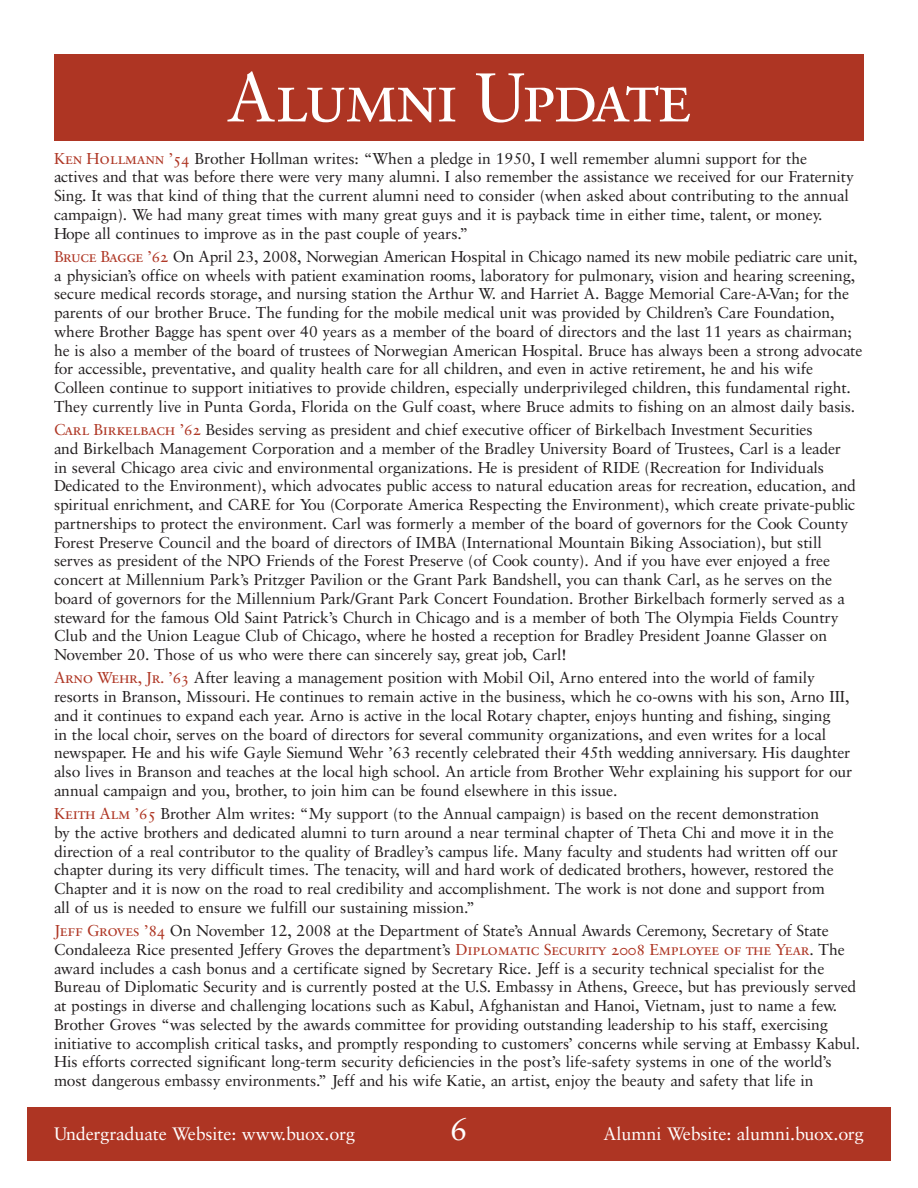
<style>
.page{position:relative;width:918px;height:1188px;background:#fff}
.page>*{position:absolute;margin:0;border:0;box-sizing:border-box;transform-origin:0 0}
.t1{font:69px "Sabon Roman SC";letter-spacing:-.04em;color:#fff}
.t2{font:31.5px "Sabon";color:#fff}
.t3{font:18px "Sabon";color:#fff}
.t4{font:15.75px/18.8px "Sabon";color:#231f20}
.s1{font-family:"Sabon Roman SC";color:#ae3523}
</style>
<div class="page">
<div style="left:27px;top:1107px;width:864px;height:54px;background:#ae3523"></div>
<div style="left:54px;top:54px;width:810px;height:87px;background:#ae3523"></div>
<h1 class="t1" style="left:226px;top:69px;width:467px">Alumni Update</h1>
<p class="t4" style="left:54px;top:150px;width:802px"><span class="s1">Ken Hollmann ’54</span> Brother Hollman writes: “When a pledge in 1950, I well remember alumni support for the actives and that was before there were very many alumni. I also remember the assistance we received for our Fraternity Sing. It was that kind of thing that the current alumni need to consider (when asked about contributing to the annual campaign). We had many great times with many great guys and it is payback time in either time, talent, or money.<br>Hope all continues to improve as in the past couple of years.”</p>
<p class="t4" style="left:54px;top:248px;width:810px"><span class="s1">Bruce Bagge ’62</span> On April 23, 2008, Norwegian American Hospital in Chicago named its new mobile pediatric care unit, a physician’s office on wheels with patient examination rooms, laboratory for pulmonary, vision and hearing screening, secure medical records storage, and nursing station the Arthur W. and Harriet A. Bagge Memorial Care-A-Van; for the parents of our brother Bruce. The funding for the mobile medical unit was provided by Children’s Care Foundation, where Brother Bagge has spent over 40 years as a member of the board of directors and the last 11 years as chairman; he is also a member of the board of trustees of Norwegian American Hospital. Bruce has always been a strong advocate for accessible, preventative, and quality health care for all children, and even in active retirement, he and his wife Colleen continue to support initiatives to provide children, especially underprivileged children, this fundamental right.<br>They currently live in Punta Gorda, Florida on the Gulf coast, where Bruce admits to fishing on an almost daily basis.</p>
<p class="t4" style="left:54px;top:422px;width:803px"><span class="s1">Carl Birkelbach ’62</span> Besides serving as president and chief executive officer of Birkelbach Investment Securities<br>and Birkelbach Management Corporation and a member of the Bradley University Board of Trustees, Carl is a leader in several Chicago area civic and environmental organizations. He is president of RIDE (Recreation for Individuals Dedicated to the Environment), which advocates public access to natural education areas for recreation, education, and spiritual enrichment, and CARE for You (Corporate America Respecting the Environment), which create private-public partnerships to protect the environment. Carl was formerly a member of the board of governors for the Cook County Forest Preserve Council and the board of directors of IMBA (International Mountain Biking Association), but still serves as president of the NPO Friends of the Forest Preserve (of Cook county). And if you have ever enjoyed a free concert at Millennium Park’s Pritzger Pavilion or the Grant Park Bandshell, you can thank Carl, as he serves on the board of governors for the Millennium Park/Grant Park Concert Foundation. Brother Birkelbach formerly served as a steward for the famous Old Saint Patrick’s Church in Chicago and is a member of both The Olympia Fields Country Club and the Union League Club of Chicago, where he hosted a reception for Bradley President Joanne Glasser on November 20. Those of us who were there can sincerely say, great job, Carl!</p>
<p class="t4" style="left:54px;top:670px;width:800px"><span class="s1">Arno Wehr, Jr. ’63</span> After leaving a management position with Mobil Oil, Arno entered into the world of family resorts in Branson, Missouri. He continues to remain active in the business, which he co-owns with his son, Arno III, and it continues to expand each year. Arno is active in the local Rotary chapter, enjoys hunting and fishing, singing<br>in the local choir, serves on the board of directors for several community organizations, and even writes for a local newspaper. He and his wife Gayle Siemund Wehr ’63 recently celebrated their 45th wedding anniversary. His daughter also lives in Branson and teaches at the local high school. An article from Brother Wehr explaining his support for our annual campaign and you, brother, to join him can be found elsewhere in this issue.</p>
<p class="t4" style="left:54px;top:806px;width:785px"><span class="s1">Keith Alm ’65</span> Brother Alm writes: “My support (to the Annual campaign) is based on the recent demonstration by the active brothers and dedicated alumni to turn around a near terminal chapter of Theta Chi and move it in the direction of a real contributor to the quality of Bradley’s campus life. Many faculty and students had written off our chapter during its very difficult times. The tenacity, will and hard work of dedicated brothers, however, restored the Chapter and it is now on the road to real credibility and accomplishment. The work is not done and support from all of us is needed to ensure we fulfill our sustaining mission.”</p>
<p class="t4" style="left:54px;top:923px;width:808px"><span class="s1">Jeff Groves ’84</span> On November 12, 2008 at the Department of State’s Annual Awards Ceremony, Secretary of State Condaleeza Rice presented Jeffery Groves the department’s <span class="s1">Diplomatic Security 2008 Employee of the Year</span>. The award includes a cash bonus and a certificate signed by Secretary Rice. Jeff is a security technical specialist for the Bureau of Diplomatic Security and is currently posted at the U.S. Embassy in Athens, Greece, but has previously served at postings in diverse and challenging locations such as Kabul, Afghanistan and Hanoi, Vietnam, just to name a few.<br>Brother Groves “was selected by the awards committee for providing outstanding leadership to his staff, exercising initiative to accomplish critical tasks, and promptly responding to customers’ concerns while serving at Embassy Kabul.<br>His efforts corrected significant long-term security deficiencies in the post’s life-safety systems in one of the world’s most dangerous embassy environments.” Jeff and his wife Katie, an artist, enjoy the beauty and safety that life in</p>
<p class="t3" style="left:54px;top:1126px;width:303px">Undergraduate Website: www.buox.org</p>
<h2 class="t2" style="left:450px;top:1116px;width:19px">6</h2>
<p class="t3" style="left:604px;top:1126px;width:262px">Alumni Website: alumni.buox.org</p>
</div>
